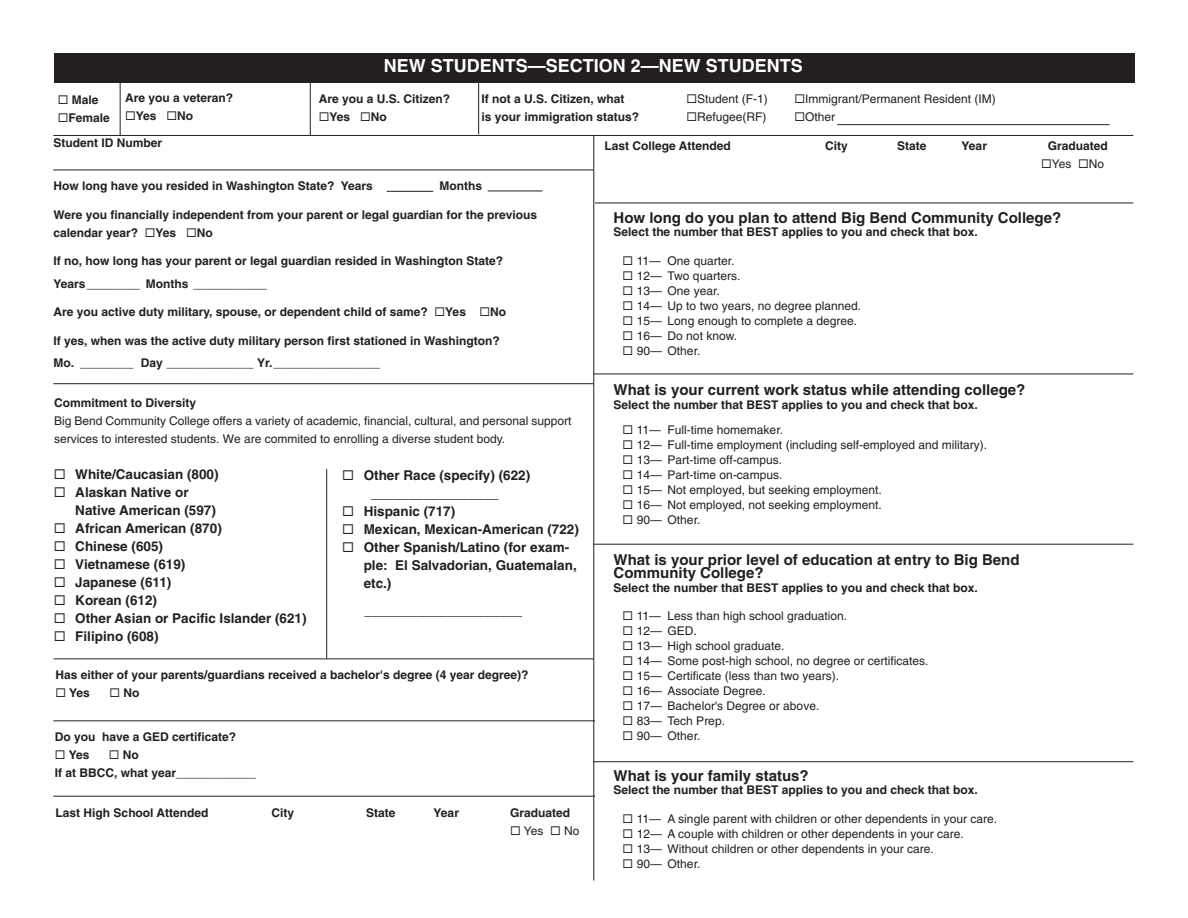
<style>
.page{position:relative;width:1188px;height:918px;background:#fff}
.page>*{position:absolute;margin:0;border:0;box-sizing:border-box;transform-origin:0 0}
.Headline{font:700 18px "Helvetica";color:#fff}
.Headline-2{font:700 15px "Helvetica";color:#231f20}
.t1{font:700 13.5px/18px "Helvetica";color:#231f20}
.Headline-3{font:12px/18px "Helvetica";color:#231f20}
.Headline-4{font:700 12px "Helvetica";color:#231f20}
.Body{font:700 12px "Helvetica";color:#231f20}
.Body-2{font:12px "Helvetica";color:#231f20}
</style>
<div class="page">
<div style="left:55px;top:53px;width:1080px;height:30px;background:#231f20"></div>
<hr style="left:120px;top:80px;width:1px;height:55px;background:#231f20">
<hr style="left:310px;top:81px;width:1px;height:54px;background:#231f20">
<hr style="left:53px;top:135px;width:1080px;height:1px;background:#231f20">
<hr style="left:478px;top:77px;width:1px;height:57px;background:#231f20">
<hr style="left:837px;top:124px;width:273px;height:1px;background:#231f20">
<hr style="left:593px;top:135px;width:1px;height:746px;background:#231f20">
<hr style="left:593px;top:374px;width:540px;height:1px;background:#231f20">
<hr style="left:593px;top:544px;width:540px;height:1px;background:#231f20">
<hr style="left:593px;top:761px;width:540px;height:1px;background:#231f20">
<hr style="left:595px;top:203px;width:538px;height:1px;background:#231f20">
<hr style="left:53px;top:383px;width:540px;height:1px;background:#231f20">
<hr style="left:53px;top:720px;width:542px;height:1px;background:#231f20">
<hr style="left:53px;top:796px;width:542px;height:1px;background:#231f20">
<hr style="left:53px;top:170px;width:540px;height:1px;background:#231f20">
<hr style="left:387px;top:191px;width:46px;height:1px;background:#231f20">
<hr style="left:488px;top:191px;width:54px;height:1px;background:#231f20">
<hr style="left:54px;top:658px;width:540px;height:1px;background:#231f20">
<hr style="left:326px;top:469px;width:1px;height:190px;background:#231f20">
<p class="Headline" style="left:384px;top:55px;width:421px">NEW STUDENTS—SECTION 2—NEW STUDENTS</p>
<p class="Headline-4" style="left:58px;top:92px;width:42px">◻ Male</p>
<p class="Headline-4" style="left:58px;top:110px;width:54px">◻Female</p>
<p class="Headline-4" style="left:125px;top:90px;width:110px">Are you a veteran?</p>
<p class="Headline-4" style="left:125px;top:108px;width:70px">◻Yes ◻No</p>
<p class="Headline-4" style="left:319px;top:92px;width:133px">Are you a U.S. Citizen?</p>
<p class="Headline-4" style="left:319px;top:110px;width:70px">◻Yes ◻No</p>
<p class="Headline-4" style="left:482px;top:92px;width:144px">If not a U.S. Citizen, what</p>
<p class="Body" style="left:482px;top:110px;width:159px">is your immigration status?</p>
<p class="Headline-3" style="left:686px;top:90px;width:83px">◻Student (F-1)</p>
<p class="Headline-3" style="left:794px;top:90px;width:203px">◻Immigrant/Permanent Resident (IM)</p>
<p class="Headline-3" style="left:686px;top:108px;width:82px">◻Refugee(RF)</p>
<p class="Headline-3" style="left:794px;top:108px;width:42px">◻Other</p>
<p class="Headline-4" style="left:53px;top:135px;width:110px">Student ID Number</p>
<p class="Headline-4" style="left:605px;top:139px;width:128px">Last College Attended</p>
<p class="Headline-4" style="left:825px;top:139px;width:24px">City</p>
<p class="Headline-4" style="left:897px;top:139px;width:31px">State</p>
<p class="Headline-4" style="left:962px;top:139px;width:27px">Year</p>
<p class="Headline-4" style="left:1048px;top:139px;width:62px">Graduated</p>
<p class="Headline-3" style="left:1041px;top:155px;width:64px">◻Yes ◻No</p>
<p class="Headline-4" style="left:53px;top:179px;width:321px">How long have you resided in Washington State? Years</p>
<p class="Headline-4" style="left:440px;top:179px;width:44px">Months</p>
<p class="Headline-4" style="left:53px;top:207px;width:485px">Were you financially independent from your parent or legal guardian for the previous</p>
<p class="Headline-4" style="left:53px;top:225px;width:161px">calendar year? ◻Yes ◻No</p>
<p class="Headline-4" style="left:53px;top:254px;width:451px">If no, how long has your parent or legal guardian resided in Washington State?</p>
<p class="Headline-4" style="left:53px;top:276px;width:215px">Years________ Months ___________</p>
<p class="Headline-4" style="left:53px;top:305px;width:454px">Are you active duty military, spouse, or dependent child of same? ◻Yes ◻No</p>
<p class="Headline-4" style="left:53px;top:333px;width:448px">If yes, when was the active duty military person first stationed in Washington?</p>
<p class="Headline-4" style="left:53px;top:356px;width:328px">Mo. ________ Day _____________ Yr.________________</p>
<p class="Headline-4" style="left:54px;top:396px;width:144px">Commitment to Diversity</p>
<p class="Headline-3" style="left:54px;top:412px;width:519px">Big Bend Community College offers a variety of academic, financial, cultural, and personal support services to interested students. We are commited to enrolling a diverse student body.</p>
<p class="t1" style="left:54px;top:465px;width:166px">◻ White/Caucasian (800)</p>
<p class="t1" style="left:54px;top:483px;width:136px">◻ Alaskan Native or</p>
<p class="t1" style="left:75px;top:501px;width:142px">Native American (597)</p>
<p class="t1" style="left:54px;top:519px;width:170px">◻ African American (870)</p>
<p class="t1" style="left:54px;top:537px;width:111px">◻ Chinese (605)</p>
<p class="t1" style="left:54px;top:555px;width:133px">◻ Vietnamese (619)</p>
<p class="t1" style="left:54px;top:573px;width:119px">◻ Japanese (611)</p>
<p class="t1" style="left:54px;top:591px;width:105px">◻ Korean (612)</p>
<p class="t1" style="left:54px;top:609px;width:254px">◻ Other Asian or Pacific Islander (621)</p>
<p class="t1" style="left:54px;top:627px;width:106px">◻ Filipino (608)</p>
<p class="t1" style="left:342px;top:466px;width:190px">◻ Other Race (specify) (622)</p>
<p class="t1" style="left:371px;top:484px;width:129px">_________________</p>
<p class="t1" style="left:342px;top:502px;width:115px">◻ Hispanic (717)</p>
<p class="t1" style="left:342px;top:520px;width:238px">◻ Mexican, Mexican-American (722)</p>
<p class="t1" style="left:364px;top:538px;width:215px;text-indent:-22px">◻ Other Spanish/Latino (for exam&shy;ple: El Salvadorian, Guatemalan, etc.)</p>
<p class="t1" style="left:365px;top:601px;width:159px">_____________________</p>
<p class="Headline-4" style="left:56px;top:667px;width:475px">Has either of your parents/guardians received a bachelor's degree (4 year degree)?</p>
<p class="Body" style="left:56px;top:685px;width:36px">◻ Yes</p>
<p class="Body" style="left:110px;top:685px;width:32px">◻ No</p>
<p class="Headline-4" style="left:55px;top:729px;width:183px">Do you have a GED certificate?</p>
<p class="Body" style="left:55px;top:747px;width:36px">◻ Yes</p>
<p class="Body" style="left:109px;top:747px;width:32px">◻ No</p>
<p class="Body" style="left:55px;top:765px;width:203px">If at BBCC, what year____________</p>
<p class="Headline-4" style="left:56px;top:806px;width:154px">Last High School Attended</p>
<p class="Headline-4" style="left:272px;top:806px;width:24px">City</p>
<p class="Headline-4" style="left:366px;top:806px;width:31px">State</p>
<p class="Headline-4" style="left:434px;top:806px;width:27px">Year</p>
<p class="Headline-4" style="left:510px;top:806px;width:62px">Graduated</p>
<p class="Body-2" style="left:510px;top:824px;width:71px">◻ Yes ◻ No</p>
<p class="Headline-2" style="left:614px;top:208px;width:449px">How long do you plan to attend Big Bend Community College?</p>
<p class="Headline-4" style="left:614px;top:225px;width:366px">Select the number that BEST applies to you and check that box.</p>
<p class="Headline-3" style="left:623px;top:252px;width:113px">◻ 11— One quarter.</p>
<p class="Headline-3" style="left:623px;top:267px;width:119px">◻ 12— Two quarters.</p>
<p class="Headline-3" style="left:623px;top:282px;width:99px">◻ 13— One year.</p>
<p class="Headline-3" style="left:623px;top:297px;width:240px">◻ 14— Up to two years, no degree planned.</p>
<p class="Headline-3" style="left:623px;top:312px;width:236px">◻ 15— Long enough to complete a degree.</p>
<p class="Headline-3" style="left:623px;top:327px;width:116px">◻ 16— Do not know.</p>
<p class="Headline-3" style="left:623px;top:342px;width:79px">◻ 90— Other.</p>
<p class="Headline-2" style="left:614px;top:381px;width:413px">What is your current work status while attending college?</p>
<p class="Headline-4" style="left:614px;top:397px;width:366px">Select the number that BEST applies to you and check that box.</p>
<p class="Headline-3" style="left:623px;top:421px;width:162px">◻ 11— Full-time homemaker.</p>
<p class="Headline-3" style="left:623px;top:436px;width:366px">◻ 12— Full-time employment (including self-employed and military).</p>
<p class="Headline-3" style="left:623px;top:451px;width:161px">◻ 13— Part-time off-campus.</p>
<p class="Headline-3" style="left:623px;top:466px;width:161px">◻ 14— Part-time on-campus.</p>
<p class="Headline-3" style="left:623px;top:481px;width:261px">◻ 15— Not employed, but seeking employment.</p>
<p class="Headline-3" style="left:623px;top:496px;width:261px">◻ 16— Not employed, not seeking employment.</p>
<p class="Headline-3" style="left:623px;top:511px;width:79px">◻ 90— Other.</p>
<p class="Headline-2" style="left:614px;top:550px;width:407px">What is your prior level of education at entry to Big Bend</p>
<p class="Headline-2" style="left:614px;top:564px;width:152px">Community College?</p>
<p class="Headline-4" style="left:614px;top:580px;width:366px">Select the number that BEST applies to you and check that box.</p>
<p class="Headline-3" style="left:623px;top:607px;width:226px">◻ 11— Less than high school graduation.</p>
<p class="Headline-3" style="left:623px;top:622px;width:76px">◻ 12— GED.</p>
<p class="Headline-3" style="left:623px;top:637px;width:163px">◻ 13— High school graduate.</p>
<p class="Headline-3" style="left:623px;top:652px;width:307px">◻ 14— Some post-high school, no degree or certificates.</p>
<p class="Headline-3" style="left:623px;top:667px;width:218px">◻ 15— Certificate (less than two years).</p>
<p class="Headline-3" style="left:623px;top:682px;width:145px">◻ 16— Associate Degree.</p>
<p class="Headline-3" style="left:623px;top:697px;width:198px">◻ 17— Bachelor's Degree or above.</p>
<p class="Headline-3" style="left:623px;top:712px;width:104px">◻ 83— Tech Prep.</p>
<p class="Headline-3" style="left:623px;top:727px;width:79px">◻ 90— Other.</p>
<p class="Headline-2" style="left:614px;top:766px;width:197px">What is your family status?</p>
<p class="Headline-4" style="left:614px;top:783px;width:366px">Select the number that BEST applies to you and check that box.</p>
<p class="Headline-3" style="left:623px;top:810px;width:376px">◻ 11— A single parent with children or other dependents in your care.</p>
<p class="Headline-3" style="left:623px;top:825px;width:343px">◻ 12— A couple with children or other dependents in your care.</p>
<p class="Headline-3" style="left:623px;top:840px;width:313px">◻ 13— Without children or other dependents in your care.</p>
<p class="Headline-3" style="left:623px;top:855px;width:79px">◻ 90— Other.</p>
</div>
